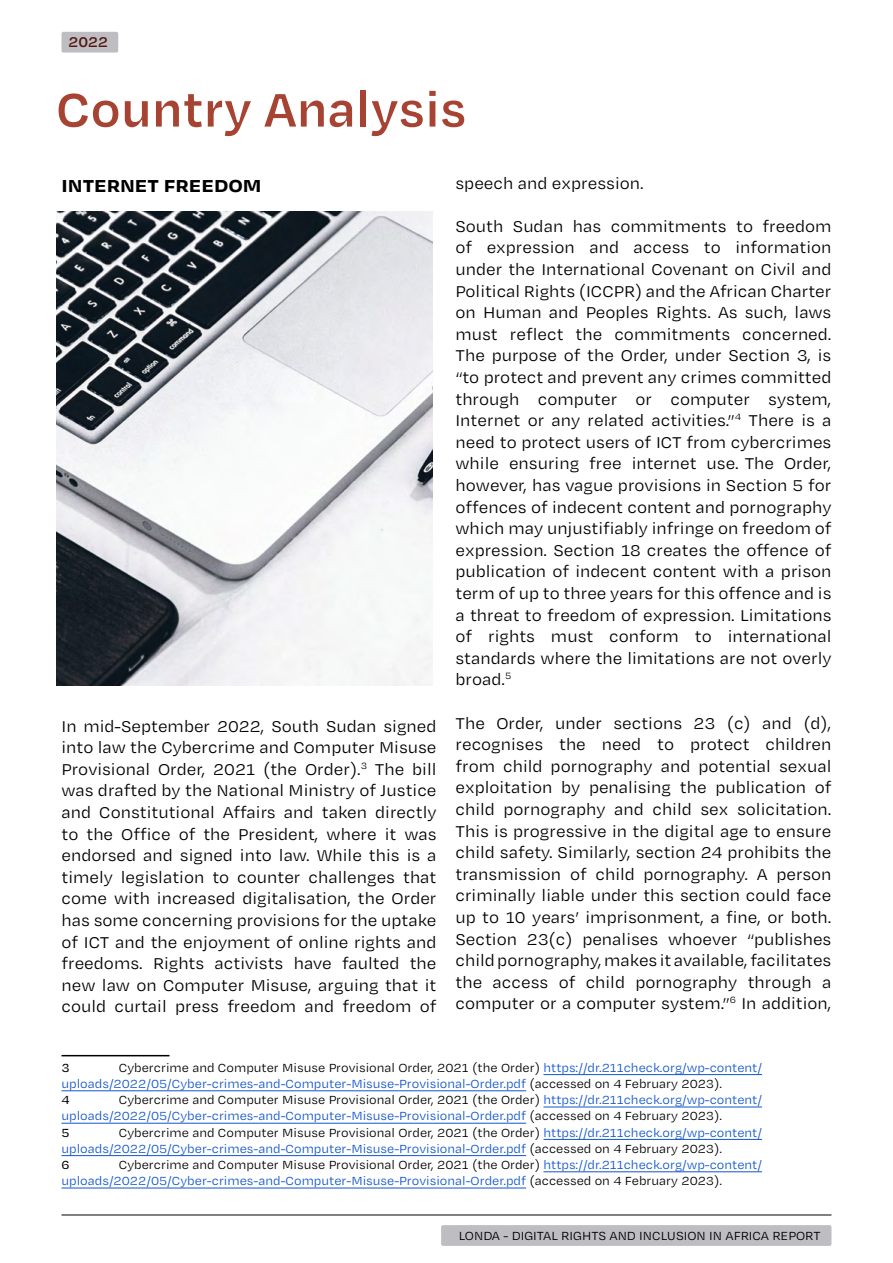
<style>
.page{position:relative;width:893px;height:1263px;background:#fff}
.page>*{position:absolute;margin:0;border:0;box-sizing:border-box;transform-origin:0 0}
.t1{font:600 54px "Degular Text";color:#a74332}
.t2{font:700 22.5px "Degular Text";color:#000}
.t3{font:18px/21.6px "Degular Text";color:#000;text-align:justify}
.t4{font:600 16.2px "Degular Text";color:#561811}
.t5{font:13.5px/16.2px "Degular Text";color:#15c}
.t6{font:13.5px "Degular Text";color:#000}
.t7{font:500 13.5px "Degular Text";color:#000}
.s1{color:#000}
.s2{font-weight:500;color:#000}
</style>
<div class="page">
<div style="left:441px;top:1225px;width:390px;height:21px;background:#bebdc2;border-radius:2px"></div>
<hr style="left:62px;top:1214px;width:769px;height:1px;background:#000">
<div style="left:61px;top:32px;width:57px;height:21px;background:#bebdc2;border-radius:2px"></div>
<hr style="left:62px;top:1055px;width:108px;height:1px;background:#000">
<hr style="left:543px;top:1074px;width:219px;height:1px;background:#15c">
<hr style="left:62px;top:1090px;width:464px;height:1px;background:#15c">
<hr style="left:543px;top:1107px;width:219px;height:1px;background:#15c">
<hr style="left:62px;top:1123px;width:464px;height:1px;background:#15c">
<hr style="left:543px;top:1139px;width:219px;height:1px;background:#15c">
<hr style="left:62px;top:1155px;width:464px;height:1px;background:#15c">
<hr style="left:543px;top:1171px;width:219px;height:1px;background:#15c">
<hr style="left:62px;top:1188px;width:464px;height:1px;background:#15c">
<img style="left:56px;top:212px;width:376px;height:474px">
<p class="t4" style="left:68px;top:31px;width:41px">2022</p>
<h1 class="t1" style="left:56px;top:74px;width:412px">Country Analysis</h1>
<p class="t2" style="left:62px;top:169px;width:202px">Internet Freedom</p>
<p class="t3" style="left:61px;top:714px;width:377px">In mid-September 2022, South Sudan signed into law the Cybercrime and Computer Misuse Provisional Order, 2021 (the Order).<sup>3</sup> The bill was drafted by the National Ministry of Justice and Constitutional Affairs and taken directly to the Office of the President, where it was endorsed and signed into law. While this is a timely legislation to counter challenges that come with increased digitalisation, the Order has some concerning provisions for the uptake of ICT and the enjoyment of online rights and freedoms. Rights activists have faulted the new law on Computer Misuse, arguing that it could curtail press freedom and freedom of</p>
<p class="t3" style="left:455px;top:171px;width:190px">speech and expression.</p>
<p class="t3" style="left:455px;top:215px;width:378px">South Sudan has commitments to freedom of expression and access to information under the International Covenant on Civil and Political Rights (ICCPR) and the African Charter on Human and Peoples Rights. As such, laws must reflect the commitments concerned.<br>The purpose of the Order, under Section 3, is “to protect and prevent any crimes committed through computer or computer system, Internet or any related activities.”<sup>4</sup> There is a need to protect users of ICT from cybercrimes while ensuring free internet use. The Order, however, has vague provisions in Section 5 for offences of indecent content and pornography which may unjustifiably infringe on freedom of expression. Section 18 creates the offence of publication of indecent content with a prison term of up to three years for this offence and is a threat to freedom of expression. Limitations of rights must conform to international standards where the limitations are not overly broad.<sup>5</sup></p>
<p class="t3" style="left:455px;top:711px;width:377px">The Order, under sections 23 (c) and (d), recognises the need to protect children from child pornography and potential sexual exploitation by penalising the publication of child pornography and child sex solicitation.<br>This is progressive in the digital age to ensure child safety. Similarly, section 24 prohibits the transmission of child pornography. A person criminally liable under this section could face up to 10 years’ imprisonment, a fine, or both.<br>Section 23(c) penalises whoever “publishes child pornography, makes it available, facilitates the access of child pornography through a computer or a computer system.”<sup>6</sup> In addition,</p>
<p class="t5" style="left:62px;top:1059px;width:702px;text-indent:57px"><span class="s1">Cybercrime and Computer Misuse Provisional Order, 2021 (the Order)</span> https://dr.211check.org/wp-content/ uploads/2022/05/Cyber-crimes-and-Computer-Misuse-Provisional-Order.pdf <span class="s1">(accessed on 4 February 2023).<br></span><span class="s2">4</span></p>
<p class="t7" style="left:62px;top:1059px;width:10px">3</p>
<p class="t5" style="left:62px;top:1091px;width:702px;text-indent:57px"><span class="s1">Cybercrime and Computer Misuse Provisional Order, 2021 (the Order)</span> https://dr.211check.org/wp-content/ uploads/2022/05/Cyber-crimes-and-Computer-Misuse-Provisional-Order.pdf <span class="s1">(accessed on 4 February 2023).<br></span><span class="s2">5</span></p>
<p class="t5" style="left:62px;top:1124px;width:702px;text-indent:57px"><span class="s1">Cybercrime and Computer Misuse Provisional Order, 2021 (the Order)</span> https://dr.211check.org/wp-content/ uploads/2022/05/Cyber-crimes-and-Computer-Misuse-Provisional-Order.pdf <span class="s1">(accessed on 4 February 2023).<br></span><span class="s2">6</span></p>
<p class="t5" style="left:62px;top:1156px;width:702px;text-indent:57px"><span class="s1">Cybercrime and Computer Misuse Provisional Order, 2021 (the Order)</span> https://dr.211check.org/wp-content/ uploads/2022/05/Cyber-crimes-and-Computer-Misuse-Provisional-Order.pdf <span class="s1">(accessed on 4 February 2023).</span></p>
<p class="t6" style="left:459px;top:1227px;width:363px">LONDA - DIGITAL RIGHTS AND INCLUSION IN AFRICA REPORT</p>
</div>
